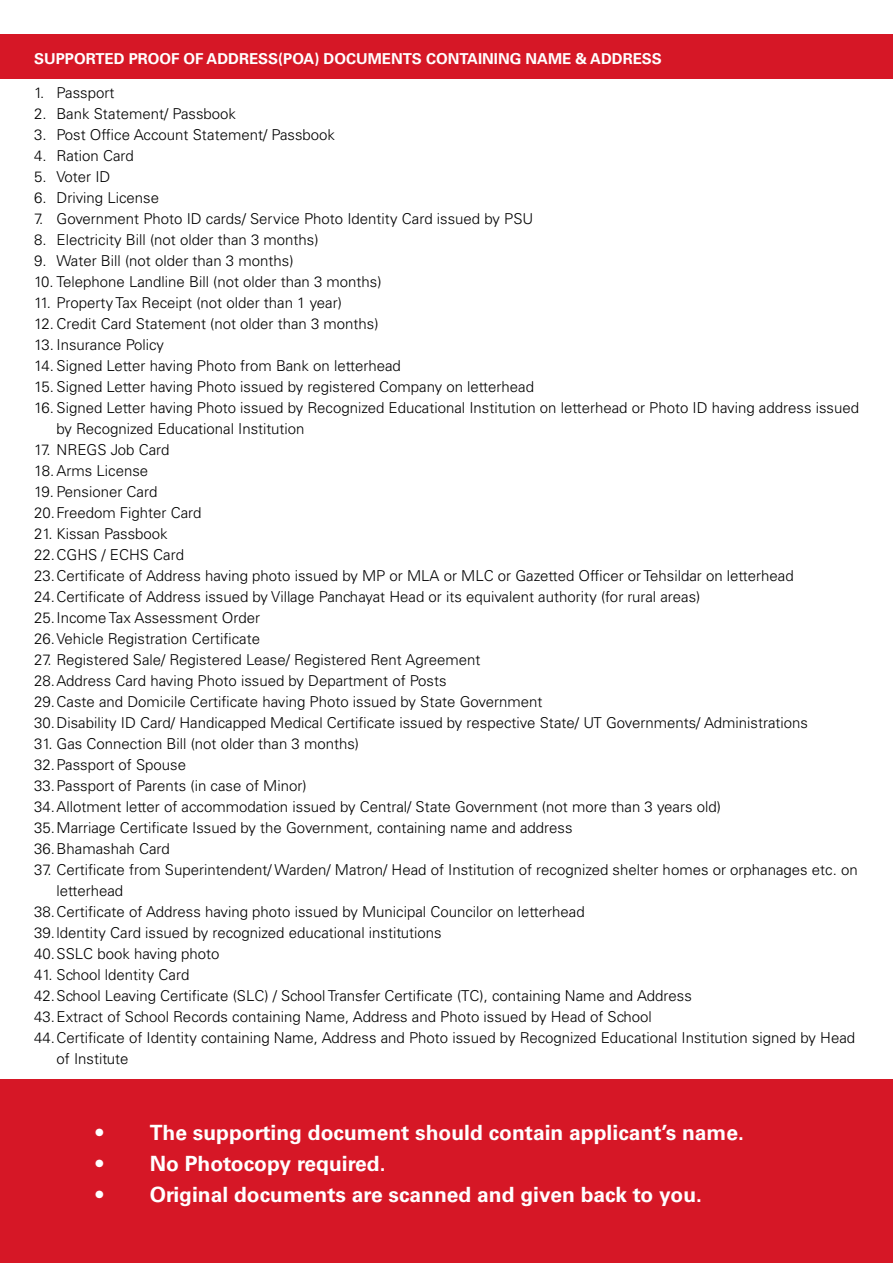
<style>
.page{position:relative;width:893px;height:1263px;background:#fff}
.page>*{position:absolute;margin:0;border:0;box-sizing:border-box;transform-origin:0 0}
.t1{font:700 21px "Univers LT Std";color:#fff}
.t2{font:300 15px/21px "Univers LT Std";color:#000}
.t3{font:700 15px "Univers LT Std";color:#fff}
</style>
<div class="page">
<div style="left:0;top:34px;width:893px;height:45px;background:#d61726"></div>
<div style="left:0;top:1079px;width:893px;height:184px;background:#d61726"></div>
<p class="t3" style="left:34px;top:50px;width:629px">SUPPORTED PROOF OF ADDRESS(POA) DOCUMENTS CONTAINING NAME &amp; ADDRESS</p>
<p class="t2" style="left:34px;top:82px;width:82px">1. Passport</p>
<p class="t2" style="left:34px;top:103px;width:204px">2. Bank Statement/ Passbook</p>
<p class="t2" style="left:34px;top:124px;width:303px">3. Post Office Account Statement/ Passbook</p>
<p class="t2" style="left:34px;top:145px;width:101px">4. Ration Card</p>
<p class="t2" style="left:34px;top:166px;width:78px">5. Voter ID</p>
<p class="t2" style="left:34px;top:187px;width:127px">6. Driving License</p>
<p class="t2" style="left:34px;top:208px;width:501px">7. Government Photo ID cards/ Service Photo Identity Card issued by PSU</p>
<p class="t2" style="left:34px;top:229px;width:286px">8. Electricity Bill (not older than 3 months)</p>
<p class="t2" style="left:34px;top:250px;width:261px">9. Water Bill (not older than 3 months)</p>
<p class="t2" style="left:34px;top:271px;width:349px">10. Telephone Landline Bill (not older than 3 months)</p>
<p class="t2" style="left:34px;top:292px;width:309px">11. Property Tax Receipt (not older than 1 year)</p>
<p class="t2" style="left:34px;top:313px;width:346px">12. Credit Card Statement (not older than 3 months)</p>
<p class="t2" style="left:34px;top:334px;width:132px">13. Insurance Policy</p>
<p class="t2" style="left:34px;top:355px;width:368px">14. Signed Letter having Photo from Bank on letterhead</p>
<p class="t2" style="left:34px;top:376px;width:501px">15. Signed Letter having Photo issued by registered Company on letterhead</p>
<p class="t2" style="left:57px;top:397px;width:804px;text-indent:-23px">16. Signed Letter having Photo issued by Recognized Educational Institution on letterhead or Photo ID having address issued by Recognized Educational Institution</p>
<p class="t2" style="left:34px;top:439px;width:137px">17. NREGS Job Card<br>18.Arms License</p>
<p class="t2" style="left:34px;top:481px;width:169px">19. Pensioner Card<br>20.Freedom Fighter Card</p>
<p class="t2" style="left:34px;top:523px;width:761px">21. Kissan Passbook<br>22.CGHS / ECHS Card<br>23.Certificate of Address having photo issued by MP or MLA or MLC or Gazetted Officer or Tehsildar on letterhead 24.Certificate of Address issued by Village Panchayat Head or its equivalent authority (for rural areas)<br>25.Income Tax Assessment Order<br>26.Vehicle Registration Certificate</p>
<p class="t2" style="left:34px;top:649px;width:776px">27. Registered Sale/ Registered Lease/ Registered Rent Agreement<br>28.Address Card having Photo issued by Department of Posts<br>29.Caste and Domicile Certificate having Photo issued by State Government<br>30.Disability ID Card/ Handicapped Medical Certificate issued by respective State/ UT Governments/ Administrations</p>
<p class="t2" style="left:34px;top:733px;width:688px">31. Gas Connection Bill (not older than 3 months)<br>32.Passport of Spouse<br>33.Passport of Parents (in case of Minor)<br>34.Allotment letter of accommodation issued by Central/ State Government (not more than 3 years old)<br>35.Marriage Certificate Issued by the Government, containing name and address<br>36.Bhamashah Card</p>
<p class="t2" style="left:34px;top:859px;width:825px">37. Certificate from Superintendent/ Warden/ Matron/ Head of Institution of recognized shelter homes or orphanages etc. on</p>
<p class="t2" style="left:57px;top:880px;width:68px">letterhead</p>
<p class="t2" style="left:34px;top:901px;width:552px">38.Certificate of Address having photo issued by Municipal Councilor on letterhead</p>
<p class="t2" style="left:34px;top:922px;width:409px">39.ldentity Card issued by recognized educational institutions</p>
<p class="t2" style="left:34px;top:943px;width:187px">40.SSLC book having photo</p>
<p class="t2" style="left:34px;top:964px;width:157px">41. School ldentity Card</p>
<p class="t2" style="left:34px;top:985px;width:659px">42.School Leaving Certificate (SLC) / School Transfer Certificate (TC), containing Name and Address</p>
<p class="t2" style="left:34px;top:1006px;width:619px">43.Extract of School Records containing Name, Address and Photo issued by Head of School</p>
<p class="t2" style="left:34px;top:1027px;width:823px">44.Certificate of Identity containing Name, Address and Photo issued by Recognized Educational Institution signed by Head</p>
<p class="t2" style="left:57px;top:1048px;width:74px">of Institute</p>
<h1 class="t1" style="left:96px;top:1120px;width:650px">• The supporting document should contain applicant’s name.</h1>
<h1 class="t1" style="left:96px;top:1151px;width:291px">• No Photocopy required.</h1>
<h1 class="t1" style="left:96px;top:1182px;width:608px">• Original documents are scanned and given back to you.</h1>
</div>
